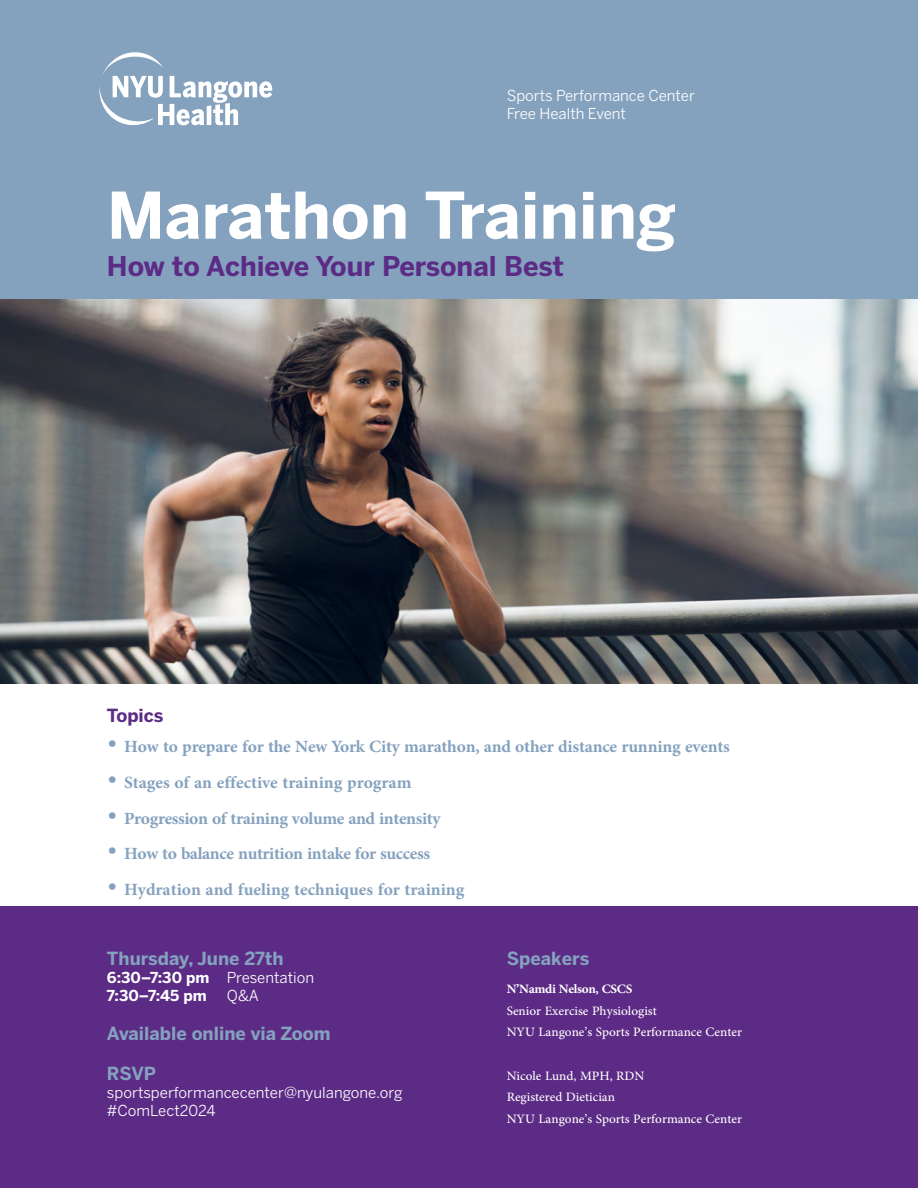
<style>
.page{position:relative;width:918px;height:1188px;background:#fff}
.page>*{position:absolute;margin:0;border:0;box-sizing:border-box;transform-origin:0 0}
.t1{font:700 63.75px "Benton Sans";color:#fff}
.t2{font:700 27px "Benton Sans";letter-spacing:-.005em;color:#5c2b85}
.t3{font:700 24px "Adobe Arabic";letter-spacing:-.005em;color:#84a1be}
.t4{font:18px/21.6px "Adobe Arabic";color:#fff}
.t5{font:700 18px "Benton Sans";color:#84a1be}
.t6{font:700 18px "Adobe Arabic";letter-spacing:-.015em;color:#fff}
.t7{font:700 18px "Benton Sans";color:#5c2b85}
.t8{font:15px/18px "Benton Sans";color:#fff}
.t9{font:700 15px/18px "Benton Sans";color:#fff}
.s1{font-family:"Benton Sans"}
.s2{font-weight:400}
</style>
<div class="page">
<img style="left:0;top:299px;width:918px;height:385px">
<div style="left:0;top:0;width:918px;height:299px;background:#84a1be"></div>
<div style="left:0;top:906px;width:918px;height:282px;background:#5c2b85"></div>
<svg style="left:99px;top:52px;width:173px;height:74px"></svg>
<p class="t8" style="left:507px;top:86px;width:190px">Sports Performance Center<br>Free Health Event</p>
<h1 class="t1" style="left:107px;top:177px;width:571px">Marathon Training</h1>
<p class="t2" style="left:107px;top:250px;width:459px">How to Achieve Your Personal Best</p>
<p class="t7" style="left:107px;top:705px;width:58px">Topics</p>
<p class="t3" style="left:107px;top:730px;width:624px"><span class="s1">•</span> How to prepare for the New York City marathon, and other distance running events</p>
<p class="t3" style="left:107px;top:766px;width:306px"><span class="s1">•</span> Stages of an effective training program</p>
<p class="t3" style="left:107px;top:801px;width:335px"><span class="s1">•</span> Progression of training volume and intensity</p>
<p class="t3" style="left:107px;top:837px;width:325px"><span class="s1">•</span> How to balance nutrition intake for success</p>
<p class="t3" style="left:107px;top:873px;width:359px"><span class="s1">•</span> Hydration and fueling techniques for training</p>
<p class="t5" style="left:107px;top:947px;width:178px">Thursday, June 27th</p>
<p class="t9" style="left:107px;top:968px;width:209px">6:30–7:30 pm <span class="s2">Presentation<br></span>7:30–7:45 pm</p>
<p class="t8" style="left:227px;top:986px;width:34px">Q&amp;A</p>
<p class="t5" style="left:107px;top:1023px;width:225px">Available online via Zoom</p>
<p class="t5" style="left:107px;top:1062px;width:51px">RSVP</p>
<p class="t8" style="left:107px;top:1083px;width:297px">sportsperformancecenter@nyulangone.org #ComLect2024</p>
<p class="t5" style="left:507px;top:947px;width:84px">Speakers</p>
<p class="t6" style="left:507px;top:976px;width:127px">N’Namdi Nelson, CSCS</p>
<p class="t4" style="left:507px;top:998px;width:237px">Senior Exercise Physiologist<br>NYU Langone’s Sports Performance Center</p>
<p class="t4" style="left:507px;top:1063px;width:237px">Nicole Lund, MPH, RDN<br>Registered Dietician<br>NYU Langone’s Sports Performance Center</p>
</div>
